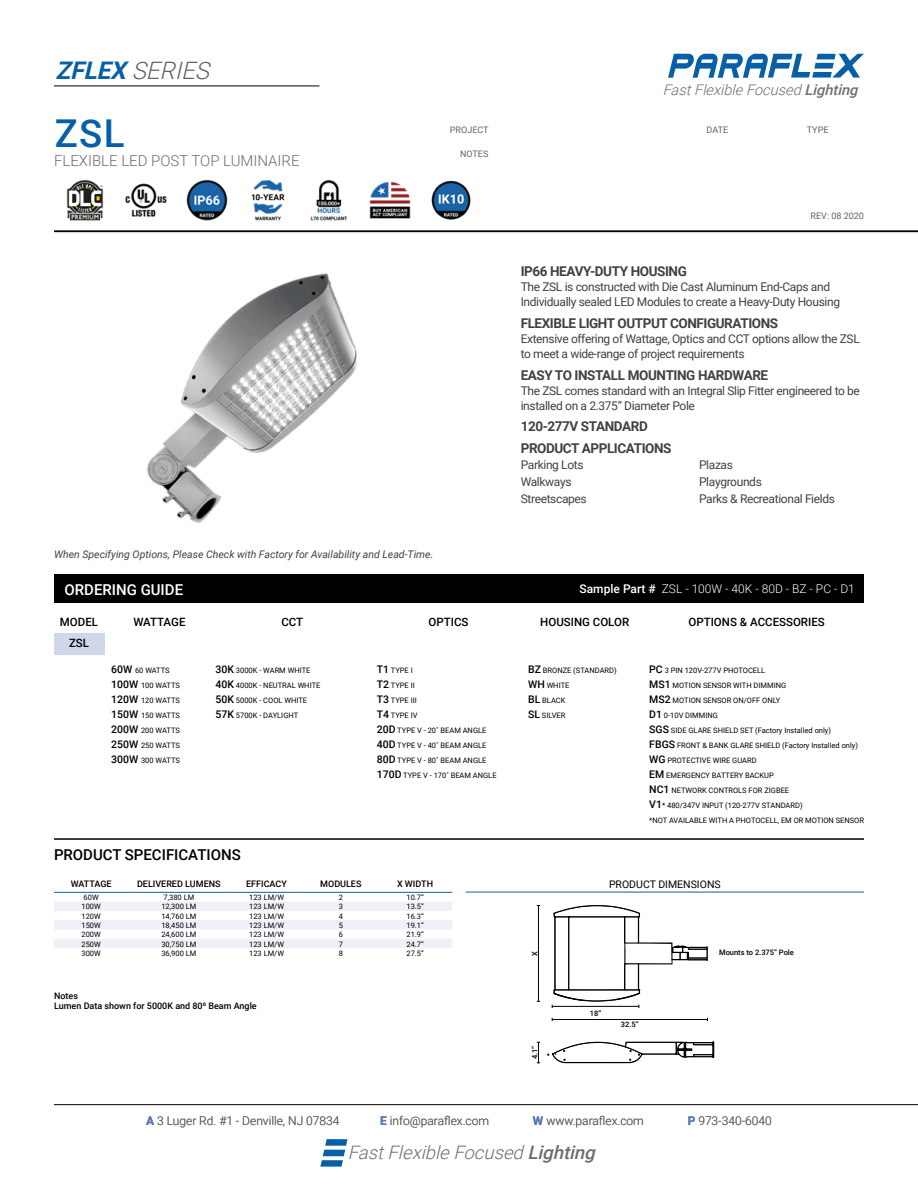
<style>
.page{position:relative;width:918px;height:1188px;background:#fff}
.page>*{position:absolute;margin:0;border:0;box-sizing:border-box;transform-origin:0 0}
.t1{font:500 38.4px "Roboto";color:#0760a7}
.t2{font:italic 300 24px "Roboto";color:#636466}
.t3{font:italic 300 18.6px "Roboto";color:#6d6e71}
.t4{font:300 15px "Roboto";color:#6d6e71}
.t5{font:500 15px "Roboto";color:#000}
.t6{font:500 15px "Roboto";color:#fff}
.t7{font:italic 300 14.55px "Roboto";color:#6d6e71}
.t8{font:700 13.5px/21.8px "Roboto";letter-spacing:-.03em;color:#414042}
.t9{font:12px/17.1px "Roboto";letter-spacing:-.03em;color:#414042}
.t10{font:300 12px "Roboto";color:#636466}
.t11{font:300 12px "Roboto";color:#fff}
.t12{font:500 11.55px "Roboto";color:#000}
.t13{font:italic 10.5px "Roboto";color:#414042}
.t14{font:10.5px "Roboto";color:#000}
.t15{font:500 9px/10.5px "Roboto";color:#000}
.t16{font:9px "Roboto";color:#636466}
.t17{font:7.5px/15px "Roboto";color:#000}
.t18{font:500 7.5px "Roboto";color:#000}
.s1{font-weight:700;font-size:24.3px;color:#0760a7}
.s2{font-weight:500}
.s3{font-weight:500;font-size:10.5px}
.s4{font-weight:700;color:#587ab6}
</style>
<div class="page">
<hr style="left:54px;top:1104px;width:864px;height:1px;background:#000">
<div style="left:54px;top:574px;width:810px;height:29px;background:#000"></div>
<hr style="left:54px;top:86px;width:266px;height:1px;background:#000">
<img style="left:54px;top:179px;width:427px;height:52px">
<svg style="left:668px;top:54px;width:196px;height:24px"></svg>
<svg style="left:320px;top:1139px;width:27px;height:28px"></svg>
<img style="left:147px;top:273px;width:210px;height:250px">
<svg style="left:547px;top:1041px;width:168px;height:23px"></svg>
<svg style="left:552px;top:905px;width:156px;height:103px"></svg>
<hr style="left:552px;top:1019px;width:155px;height:1px;background:#000">
<hr style="left:538px;top:905px;width:1px;height:96px;background:#000">
<svg style="left:537px;top:1042px;width:3px;height:21px"></svg>
<hr style="left:54px;top:231px;width:864px;height:1px;background:#000">
<hr style="left:54px;top:838px;width:810px;height:2px;background:#000">
<div style="left:54px;top:633px;width:50px;height:21px;background:#d1d7ea"></div>
<hr style="left:466px;top:892px;width:398px;height:1px;background:#0760a7">
<svg style="left:54px;top:902px;width:398px;height:46px"></svg>
<hr style="left:54px;top:892px;width:74px;height:1px;background:#0760a7">
<hr style="left:128px;top:892px;width:102px;height:1px;background:#0760a7">
<hr style="left:230px;top:892px;width:74px;height:1px;background:#0760a7">
<hr style="left:304px;top:892px;width:74px;height:1px;background:#0760a7">
<hr style="left:378px;top:892px;width:74px;height:1px;background:#0760a7">
<h2 class="t2" style="left:55px;top:54px;width:162px"><span class="s1">ZFLEX</span> SERIES</h2>
<h1 class="t1" style="left:55px;top:106px;width:71px">ZSL</h1>
<h3 class="t4" style="left:54px;top:150px;width:247px">FLEXIBLE LED POST TOP LUMINAIRE</h3>
<h3 class="t7" style="left:663px;top:80px;width:201px">FastFlexibleFocused<span class="s2">Lighting</span></h3>
<p class="t16" style="left:450px;top:124px;width:40px">PROJECT</p>
<p class="t16" style="left:707px;top:124px;width:23px">DATE</p>
<p class="t16" style="left:807px;top:124px;width:23px">TYPE</p>
<p class="t16" style="left:460px;top:147px;width:30px">NOTES</p>
<h3 class="t13" style="left:54px;top:547px;width:381px">When Specifying Options, Please Check with Factory for Availability and Lead-Time.</h3>
<h3 class="t6" style="left:64px;top:580px;width:120px">ORDERING GUIDE</h3>
<p class="t16" style="left:811px;top:210px;width:55px">REV: 08 2020</p>
<h3 class="t8" style="left:521px;top:260px;width:168px">IP66 HEAVY-DUTY HOUSING</h3>
<h3 class="t9" style="left:521px;top:279px;width:321px;line-height:15px">The ZSL is constructed with Die Cast Aluminum End-Caps and<br>Individually sealed LED Modules to create a Heavy-Duty Housing</h3>
<h3 class="t8" style="left:521px;top:312px;width:259px">FLEXIBLE LIGHT OUTPUT CONFIGURATIONS</h3>
<h3 class="t9" style="left:521px;top:331px;width:341px;line-height:15px">Extensive offering of Wattage, Optics and CCT options allow the ZSL to meet a wide-range of project requirements</h3>
<h3 class="t8" style="left:521px;top:363px;width:249px">EASY TO INSTALL MOUNTING HARDWARE</h3>
<h3 class="t9" style="left:521px;top:382px;width:341px;line-height:15px">The ZSL comes standard with an Integral Slip Fitter engineered to be installed on a 2.375” Diameter Pole</h3>
<h3 class="t8" style="left:521px;top:415px;width:152px">120-277V STANDARD<br>PRODUCT APPLICATIONS</h3>
<h3 class="t9" style="left:521px;top:456px;width:68px">Parking Lots<br>Walkways<br>Streetscapes</h3>
<h3 class="t9" style="left:699px;top:456px;width:137px">Plazas<br>Playgrounds<br>Parks &amp; Recreational Fields</h3>
<h3 class="t11" style="left:580px;top:580px;width:277px"><span class="s2">Sample Part #</span> ZSL - 100W - 40K - 80D - BZ - PC - D1</h3>
<h3 class="t12" style="left:60px;top:614px;width:40px">MODEL</h3>
<h3 class="t12" style="left:133px;top:614px;width:54px">WATTAGE</h3>
<h3 class="t12" style="left:281px;top:614px;width:23px">CCT</h3>
<h3 class="t12" style="left:429px;top:614px;width:41px">OPTICS</h3>
<h3 class="t12" style="left:540px;top:614px;width:90px">HOUSING COLOR</h3>
<h3 class="t12" style="left:688px;top:614px;width:138px">OPTIONS &amp; ACCESSORIES</h3>
<p class="t17" style="left:111px;top:662px;width:70px"><span class="s3">60W</span> 60 WATTS<br><span class="s3">100W</span> 100 WATTS<br><span class="s3">120W</span> 120 WATTS<br><span class="s3">150W</span> 150 WATTS<br><span class="s3">200W</span> 200 WATTS<br><span class="s3">250W</span> 250 WATTS<br><span class="s3">300W</span> 300 WATTS</p>
<p class="t17" style="left:528px;top:662px;width:90px"><span class="s3">BZ</span> BRONZE (STANDARD)<br><span class="s3">WH</span> WHITE<br><span class="s3">BL</span> BLACK<br><span class="s3">SL</span> SILVER</p>
<h3 class="t12" style="left:69px;top:635px;width:22px">ZSL</h3>
<p class="t17" style="left:216px;top:662px;width:106px"><span class="s3">30K</span> 3000K - WARM WHITE<br><span class="s3">40K</span> 4000K - NEUTRAL WHITE<br><span class="s3">50K</span> 5000K - COOL WHITE<br><span class="s3">57K</span> 5700K - DAYLIGHT</p>
<p class="t17" style="left:649px;top:662px;width:216px"><span class="s3">PC</span> 3 PIN 120V-277V PHOTOCELL<br><span class="s3">MS1</span> MOTION SENSOR WITH DIMMING<br><span class="s3">MS2</span> MOTION SENSOR ON/OFF ONLY<br><span class="s3">D1</span> 0-10V DIMMING<br><span class="s3">SGS</span> SIDE GLARE SHIELD SET (Factory Installed only)<br><span class="s3">FBGS</span> FRONT &amp; BANK GLARE SHIELD (Factory Installed only)<br><span class="s3">WG</span> PROTECTIVE WIRE GUARD<br><span class="s3">EM</span> EMERGENCY BATTERY BACKUP<br><span class="s3">NC1</span> NETWORK CONTROLS FOR ZIGBEE<br><span class="s3">V1</span>* 480/347V INPUT (120-277V STANDARD)<br>*NOT AVAILABLE WITH A PHOTOCELL, EM OR MOTION SENSOR</p>
<p class="t17" style="left:377px;top:662px;width:121px"><span class="s3">T1</span> TYPE I<br><span class="s3">T2</span> TYPE II<br><span class="s3">T3</span> TYPE III<br><span class="s3">T4</span> TYPE IV<br><span class="s3">20D</span> TYPE V - 20˚ BEAM ANGLE<br><span class="s3">40D</span> TYPE V - 40˚ BEAM ANGLE<br><span class="s3">80D</span> TYPE V - 80˚ BEAM ANGLE<br><span class="s3">170D</span> TYPE V - 170˚ BEAM ANGLE</p>
<h3 class="t5" style="left:54px;top:844px;width:188px">PRODUCT SPECIFICATIONS</h3>
<p class="t15" style="left:71px;top:878px;width:42px">WATTAGE</p>
<p class="t15" style="left:137px;top:878px;width:85px">DELIVERED LUMENS</p>
<p class="t15" style="left:246px;top:878px;width:42px">EFFICACY</p>
<p class="t15" style="left:320px;top:878px;width:43px">MODULES</p>
<p class="t15" style="left:397px;top:878px;width:38px">X WIDTH</p>
<p class="t17" style="left:84px;top:890px;width:17px">60W</p>
<p class="t17" style="left:163px;top:890px;width:32px">7,380 LM</p>
<p class="t17" style="left:249px;top:890px;width:36px">123 LM/W</p>
<p class="t17" style="left:339px;top:890px;width:6px">2</p>
<p class="t17" style="left:406px;top:890px;width:19px">10.7”</p>
<p class="t17" style="left:81px;top:899px;width:21px">100W</p>
<p class="t17" style="left:161px;top:899px;width:36px">12,300 LM</p>
<p class="t17" style="left:249px;top:899px;width:36px">123 LM/W</p>
<p class="t17" style="left:339px;top:899px;width:6px">3</p>
<p class="t17" style="left:406px;top:899px;width:19px">13.5”</p>
<p class="t17" style="left:81px;top:908px;width:21px">120W</p>
<p class="t17" style="left:161px;top:908px;width:36px">14,760 LM</p>
<p class="t17" style="left:249px;top:908px;width:36px">123 LM/W</p>
<p class="t17" style="left:339px;top:908px;width:6px">4</p>
<p class="t17" style="left:406px;top:908px;width:19px">16.3”</p>
<p class="t17" style="left:81px;top:918px;width:21px">150W</p>
<p class="t17" style="left:161px;top:918px;width:36px">18,450 LM</p>
<p class="t17" style="left:249px;top:918px;width:36px">123 LM/W</p>
<p class="t17" style="left:339px;top:918px;width:6px">5</p>
<p class="t17" style="left:406px;top:918px;width:19px">19.1”</p>
<p class="t17" style="left:81px;top:927px;width:21px">200W</p>
<p class="t17" style="left:161px;top:927px;width:36px">24,600 LM</p>
<p class="t17" style="left:249px;top:927px;width:36px">123 LM/W</p>
<p class="t17" style="left:339px;top:927px;width:6px">6</p>
<p class="t17" style="left:406px;top:927px;width:19px">21.9”</p>
<p class="t17" style="left:81px;top:936px;width:21px">250W</p>
<p class="t17" style="left:161px;top:936px;width:36px">30,750 LM</p>
<p class="t17" style="left:249px;top:936px;width:36px">123 LM/W</p>
<p class="t17" style="left:339px;top:936px;width:6px">7</p>
<p class="t17" style="left:406px;top:936px;width:19px">24.7”</p>
<p class="t17" style="left:81px;top:945px;width:21px">300W</p>
<p class="t17" style="left:161px;top:945px;width:36px">36,900 LM</p>
<p class="t17" style="left:249px;top:945px;width:36px">123 LM/W</p>
<p class="t17" style="left:339px;top:945px;width:6px">8</p>
<p class="t17" style="left:406px;top:945px;width:19px">27.5”</p>
<p class="t15" style="left:54px;top:990px;width:204px">Notes<br>Lumen Data shown for 5000K and 800 Beam Angle</p>
<p class="t18" style="left:529px;top:956px;width:6px;rotate:-90deg">X</p>
<p class="t18" style="left:529px;top:1059px;width:15px;rotate:-90deg">4.1”</p>
<h3 class="t14" style="left:609px;top:877px;width:113px">PRODUCT DIMENSIONS</h3>
<p class="t18" style="left:590px;top:1008px;width:13px">18”</p>
<p class="t18" style="left:621px;top:1019px;width:19px">32.5”</p>
<p class="t18" style="left:719px;top:947px;width:76px">Mounts to 2.375” Pole</p>
<h3 class="t10" style="left:146px;top:1112px;width:195px"><span class="s4">A</span> 3 Luger Rd. #1 - Denville, NJ 07834</h3>
<h3 class="t10" style="left:380px;top:1112px;width:110px"><span class="s4">E</span> info@paraflex.com</h3>
<h3 class="t10" style="left:533px;top:1112px;width:112px"><span class="s4">W</span> www.paraflex.com</h3>
<h3 class="t10" style="left:688px;top:1112px;width:85px"><span class="s4">P</span> 973-340-6040</h3>
<h3 class="t3" style="left:348px;top:1139px;width:254px">FastFlexibleFocused<span class="s2">Lighting</span></h3>
</div>
